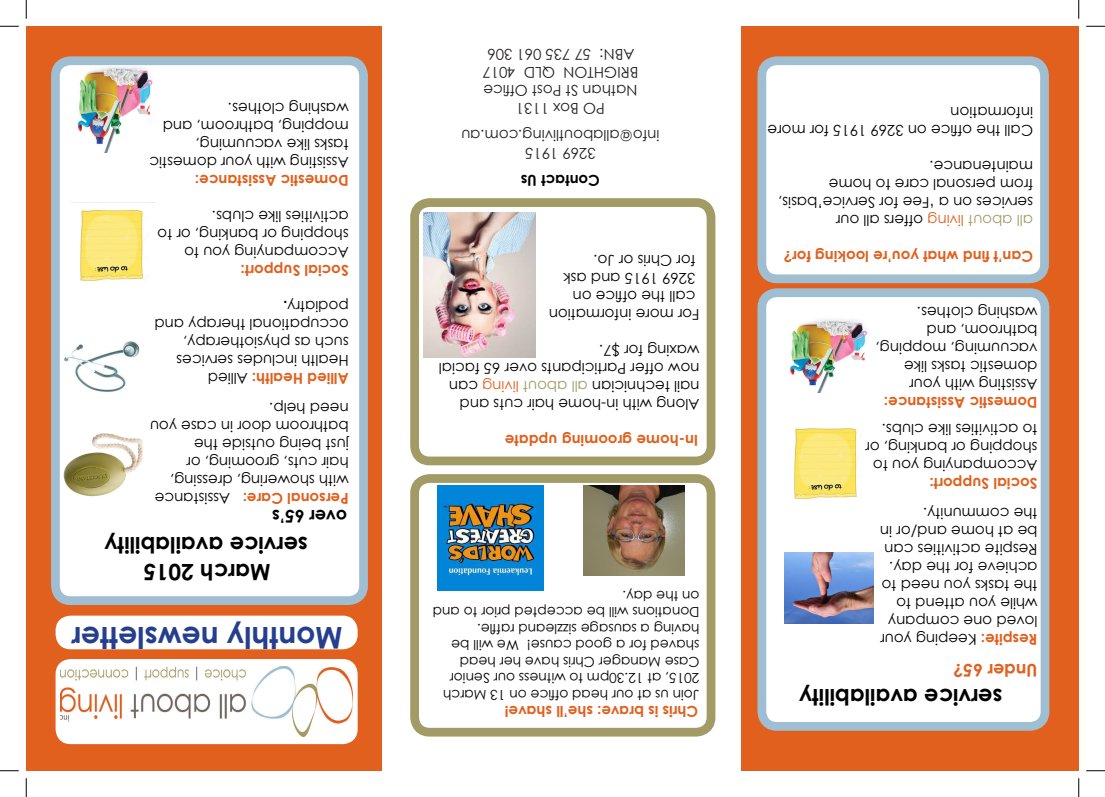
<style>
.page{position:relative;width:1105px;height:797px;background:#fff}
.page>*{position:absolute;margin:0;border:0;box-sizing:border-box;transform-origin:0 0}
.t1{font:700 30px "Century Gothic";color:#253f8e}
.t2{font:700 22.5px/27px "Century Gothic";color:#000;text-align:center}
.t3{font:700 17.5px "Century Gothic";color:#000}
.t4{font:700 17.5px "Century Gothic";color:#e1601e}
.t5{font:15px/18px "Century Gothic";color:#000}
.t6{font:15px/27px "Century Gothic";color:#231f20;text-align:center}
.t7{font:700 15px "Century Gothic";color:#e1601e}
.t8{font:700 15px/27px "Century Gothic";color:#000}
.t9{font:13.75px/16.5px "Century Gothic";color:#000}
.s1{font-weight:700;color:#e1601e}
.s2{font-weight:700}
.s3{font-weight:400;color:#231f20}
.s4{color:#a29b65}
.s5{color:#e1601e}
</style>
<div class="page">
<div style="left:741px;top:26px;width:338px;height:744px;background:#e1601e"></div>
<div style="left:26px;top:26px;width:356px;height:744px;background:#e1601e"></div>
<div style="left:56px;top:659px;width:302px;height:85px;background:#fff;border-radius:15px"></div>
<div style="left:56px;top:615px;width:302px;height:34px;background:#fff;border-radius:15px"></div>
<img style="left:61px;top:666px;width:291px;height:70px">
<div style="left:762px;top:61px;width:282px;height:218px;background:#fff;border-radius:15px"></div>
<div style="left:757px;top:56px;width:292px;height:227px;border:9px solid #a0bed1;border-radius:15px"></div>
<div style="left:55px;top:61px;width:309px;height:539px;background:#fff;border-radius:15px"></div>
<div style="left:51px;top:56px;width:317px;height:549px;border:9px solid #a0bed1;border-radius:15px"></div>
<img style="left:64px;top:341px;width:76px;height:51px">
<img style="left:63px;top:433px;width:80px;height:64px">
<div style="left:762px;top:293px;width:283px;height:433px;background:#fff;border-radius:15px"></div>
<div style="left:757px;top:288px;width:292px;height:442px;border:9px solid #a0bed1;border-radius:15px"></div>
<img style="left:77px;top:67px;width:76px;height:85px">
<img style="left:789px;top:319px;width:79px;height:74px">
<img style="left:794px;top:428px;width:63px;height:73px">
<img style="left:80px;top:209px;width:63px;height:73px">
<img style="left:784px;top:552px;width:89px;height:71px">
<div style="left:410px;top:198px;width:305px;height:267px;border:9px solid #a29b65;border-radius:15px"></div>
<div style="left:410px;top:474px;width:305px;height:262px;border:9px solid #a29b65;border-radius:15px"></div>
<img style="left:437px;top:486px;width:106px;height:104px">
<img style="left:584px;top:486px;width:100px;height:89px">
<img style="left:423px;top:212px;width:113px;height:145px">
<svg style="left:0;top:25px;width:19px;height:2px"></svg>
<svg style="left:1086px;top:25px;width:19px;height:2px"></svg>
<svg style="left:0;top:770px;width:19px;height:1px"></svg>
<svg style="left:1086px;top:770px;width:19px;height:1px"></svg>
<svg style="left:25px;top:0;width:2px;height:19px"></svg>
<svg style="left:25px;top:778px;width:2px;height:19px"></svg>
<svg style="left:1078px;top:0;width:1px;height:19px"></svg>
<svg style="left:1078px;top:778px;width:1px;height:19px"></svg>
<p class="t5" style="left:349px;top:190px;width:201px;rotate:-180deg"><span class="s1">Domestic Assistance:<br></span>Assisting with your domestic tasks like vacuuming, mopping, bathroom, and washing clothes.</p>
<p class="t5" style="left:349px;top:280px;width:193px;rotate:-180deg"><span class="s1">Social Support:<br></span>Accompanying you to shopping or banking, or to activities like clubs.</p>
<p class="t5" style="left:349px;top:388px;width:196px;rotate:-180deg"><span class="s1">Allied Health:</span> Allied<br>Health includes services such as physiotherapy, occupational therapy and podiatry<span class="s2">.</span></p>
<p class="t5" style="left:349px;top:508px;width:200px;rotate:-180deg"><span class="s1">Personal Care:<br></span>with showering, dressing, hair cuts, grooming, or<br>just being outside the bathroom door in case you need help.</p>
<p class="t5" style="left:230px;top:508px;width:77px;rotate:-180deg">Assistance</p>
<p class="t3" style="left:347px;top:529px;width:76px;rotate:-180deg">over 65’s</p>
<p class="t2" style="left:308px;top:586px;width:205px;rotate:-180deg">March 2015 service availability</p>
<p class="t1" style="left:343px;top:660px;width:273px;rotate:-180deg">Monthly newsletter</p>
<p class="t6" style="left:638px;top:82px;width:157px;line-height:18px;text-align:left;rotate:-180deg">BRIGHTON QLD 4017<br>ABN: 57 735 061 306</p>
<p class="t6" style="left:637px;top:104px;width:156px;rotate:-180deg">Nathan St Post Office</p>
<p class="t6" style="left:659px;top:149px;width:200px;rotate:-180deg">info@allaboutliving.com.au<br>PO Box 1131</p>
<p class="t8" style="left:600px;top:195px;width:81px;rotate:-180deg">Contact Us<br><span class="s3">3269 1915</span></p>
<p class="t5" style="left:699px;top:323px;width:152px;rotate:-180deg">For more information call the office on<br>3269 1915 and ask for Chris or Jo.</p>
<p class="t5" style="left:699px;top:413px;width:262px;rotate:-180deg">Along with in-home hair cuts and nail technician <span class="s4">all about</span> <span class="s5">living</span> can now offer Participants over 65 facial waxing for $7.</p>
<p class="t7" style="left:698px;top:451px;width:195px;rotate:-180deg">In-home grooming update</p>
<p class="t9" style="left:699px;top:703px;width:268px;rotate:-180deg">Join us at our head office on 13 March<br>2015, at 12.30pm to witness our Senior<br>Case Manager Chris have her head shaved for a good cause! We will be having a sausage sizzleand raffle.<br>Donations will be accepted prior to and on the day.</p>
<p class="t7" style="left:698px;top:723px;width:195px;rotate:-180deg">Chris is brave: she’ll shave!</p>
<p class="t5" style="left:1033px;top:139px;width:267px;rotate:-180deg">Call the office on 3269 1915 for more information</p>
<p class="t5" style="left:1033px;top:229px;width:256px;rotate:-180deg"><span class="s4">all about</span> <span class="s5">living</span> offers all our services on a ‘Fee for Service’basis, from personal care to home maintenance.</p>
<p class="t7" style="left:1033px;top:268px;width:251px;rotate:-180deg">Can’t find what you’re looking for?</p>
<p class="t5" style="left:1038px;top:411px;width:163px;rotate:-180deg"><span class="s1">Domestic Assistance:<br></span>Assisting with your domestic tasks like vacuuming, mopping, bathroom, and washing clothes.</p>
<p class="t5" style="left:1038px;top:492px;width:174px;rotate:-180deg"><span class="s1">Social Support:<br></span>Accompanying you to shopping or banking, or to activities like clubs.</p>
<p class="t5" style="left:1038px;top:648px;width:159px;rotate:-180deg"><span class="s1">Respite:</span> Keeping your loved one company while you attend to the tasks you need to achieve for the day.<br>Respite activities can be at home and/or in the community.</p>
<p class="t4" style="left:1038px;top:683px;width:86px;rotate:-180deg">Under 65?</p>
<p class="t2" style="left:1002px;top:712px;width:205px;rotate:-180deg">service availability</p>
</div>
